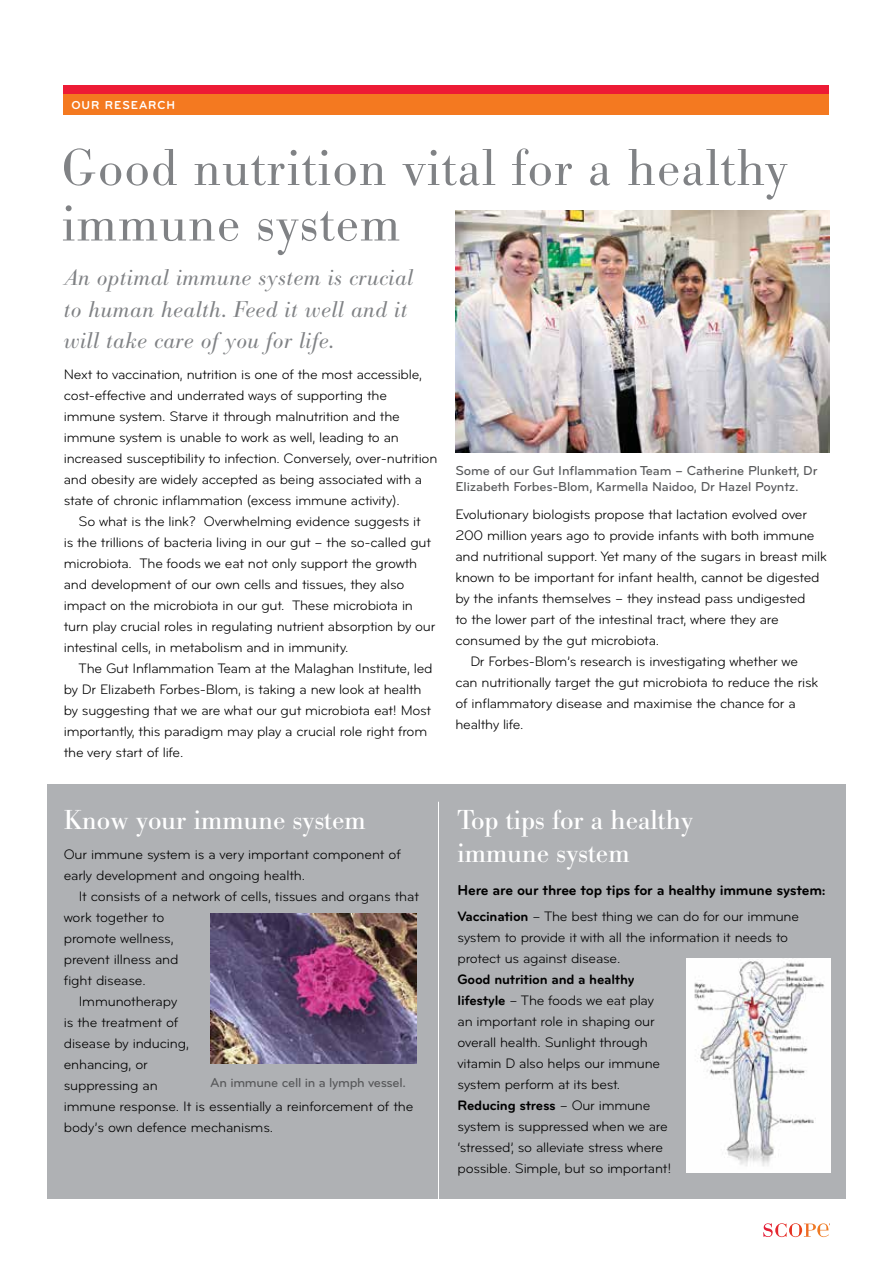
<style>
.page{position:relative;width:893px;height:1263px;background:#fff}
.page>*{position:absolute;margin:0;border:0;box-sizing:border-box;transform-origin:0 0}
.t1{font:300 51px/55.5px "Bodoni BE";letter-spacing:.02em;color:#808285}
.t2{font:27px/32.4px "Bodoni BE";color:#fff}
.t3{font:italic 300 22.5px/31.5px "Bodoni BE";letter-spacing:.02em;color:#808285}
.t4{font:700 15px "Bryant Pro";letter-spacing:-.015em;color:#000}
.t5{font:14.25px/21px "Bryant Pro";letter-spacing:-.015em;color:#000}
.t6{font:500 13.5px/16.5px "Bryant Pro";letter-spacing:-.01em;color:#58595b}
.t7{font:700 12px "Bryant Pro";letter-spacing:.08em;color:#fff}
.s1{font-weight:700}
</style>
<div class="page">
<div style="left:64px;top:94px;width:765px;height:21px;background:#f47920"></div>
<div style="left:64px;top:85px;width:765px;height:9px;background:#ed1b35"></div>
<div style="left:47px;top:784px;width:798px;height:415px;background:#afb1b4"></div>
<svg style="left:763px;top:1223px;width:66px;height:14px"></svg>
<img style="left:687px;top:958px;width:143px;height:214px">
<img style="left:211px;top:913px;width:206px;height:151px">
<img style="left:455px;top:210px;width:374px;height:242px">
<hr style="left:438px;top:802px;width:1px;height:401px;background:#fff">
<p class="t7" style="left:71px;top:97px;width:105px">OUR RESEARCH</p>
<h1 class="t1" style="left:62px;top:141px;width:727px">Good nutrition vital for a healthy immune system</h1>
<h3 class="t3" style="left:64px;top:262px;width:351px">An optimal immune system is crucial to human health. Feed it well and it will take care of you for life.</h3>
<p class="t5" style="left:64px;top:364px;width:375px">Next to vaccination, nutrition is one of the most accessible, cost-effective and underrated ways of supporting the immune system. Starve it through malnutrition and the immune system is unable to work as well, leading to an increased susceptibility to infection. Conversely, over-nutrition and obesity are widely accepted as being associated with a state of chronic inflammation (excess immune activity).</p>
<p class="t5" style="left:64px;top:511px;width:373px;text-indent:15px">So what is the link? Overwhelming evidence suggests it<br>is the trillions of bacteria living in our gut – the so-called gut microbiota. The foods we eat not only support the growth and development of our own cells and tissues, they also impact on the microbiota in our gut. These microbiota in turn play crucial roles in regulating nutrient absorption by our intestinal cells, in metabolism and in immunity.</p>
<p class="t5" style="left:64px;top:658px;width:370px;text-indent:15px">The Gut Inflammation Team at the Malaghan Institute, led by Dr Elizabeth Forbes-Blom, is taking a new look at health by suggesting that we are what our gut microbiota eat! Most importantly, this paradigm may play a crucial role right from the very start of life.</p>
<p class="t6" style="left:455px;top:462px;width:363px">Some of our Gut Inflammation Team – Catherine Plunkett, Dr<br>Elizabeth Forbes-Blom, Karmella Naidoo, Dr Hazel Poyntz.</p>
<p class="t5" style="left:455px;top:504px;width:353px">Evolutionary biologists propose that lactation evolved over</p>
<p class="t5" style="left:455px;top:525px;width:361px">200 million years ago to provide infants with both immune</p>
<p class="t5" style="left:455px;top:546px;width:373px">and nutritional support. Yet many of the sugars in breast milk</p>
<p class="t5" style="left:455px;top:567px;width:366px">known to be important for infant health, cannot be digested</p>
<p class="t5" style="left:455px;top:588px;width:352px">by the infants themselves – they instead pass undigested</p>
<p class="t5" style="left:455px;top:609px;width:325px">to the lower part of the intestinal tract, where they are</p>
<p class="t5" style="left:455px;top:630px;width:205px">consumed by the gut microbiota.</p>
<p class="t5" style="left:470px;top:651px;width:329px">Dr Forbes-Blom’s research is investigating whether we</p>
<p class="t5" style="left:455px;top:672px;width:364px">can nutritionally target the gut microbiota to reduce the risk</p>
<p class="t5" style="left:455px;top:693px;width:342px">of inflammatory disease and maximise the chance for a</p>
<p class="t5" style="left:455px;top:714px;width:70px">healthy life.</p>
<h2 class="t2" style="left:64px;top:804px;width:304px">Know your immune system</h2>
<p class="t5" style="left:64px;top:843px;width:339px">Our immune system is a very important component of early development and ongoing health.</p>
<p class="t5" style="left:79px;top:886px;width:342px">It consists of a network of cells, tissues and organs that</p>
<p class="t5" style="left:64px;top:907px;width:102px">work together to</p>
<p class="t5" style="left:64px;top:928px;width:111px">promote wellness,</p>
<p class="t5" style="left:64px;top:949px;width:116px">prevent illness and</p>
<p class="t5" style="left:64px;top:970px;width:84px">fight disease.</p>
<p class="t5" style="left:79px;top:991px;width:100px">Immunotherapy</p>
<p class="t5" style="left:64px;top:1012px;width:116px">is the treatment of</p>
<p class="t5" style="left:64px;top:1033px;width:127px">disease by inducing,</p>
<p class="t5" style="left:64px;top:1054px;width:86px">enhancing, or</p>
<p class="t5" style="left:64px;top:1075px;width:96px">suppressing an</p>
<p class="t5" style="left:64px;top:1096px;width:351px">immune response. It is essentially a reinforcement of the</p>
<p class="t5" style="left:64px;top:1117px;width:211px">body’s own defence mechanisms.</p>
<p class="t6" style="left:210px;top:1074px;width:197px">An immune cell in a lymph vessel.</p>
<h2 class="t2" style="left:458px;top:804px;width:237px">Top tips for a healthy immune system</h2>
<p class="t4" style="left:458px;top:881px;width:370px">Here are our three top tips for a healthy immune system:</p>
<p class="t5" style="left:458px;top:905px;width:343px"><span class="s1">Vaccination</span> – The best thing we can do for our immune system to provide it with all the information it needs to protect us against disease.</p>
<p class="t5" style="left:458px;top:968px;width:215px"><span class="s1">Good nutrition and a healthy lifestyle</span> – The foods we eat play an important role in shaping our overall health. Sunlight through vitamin D also helps our immune system perform at its best.<br><span class="s1">Reducing stress</span> – Our immune system is suppressed when we are ‘stressed’, so alleviate stress where possible. Simple, but so important!</p>
</div>
